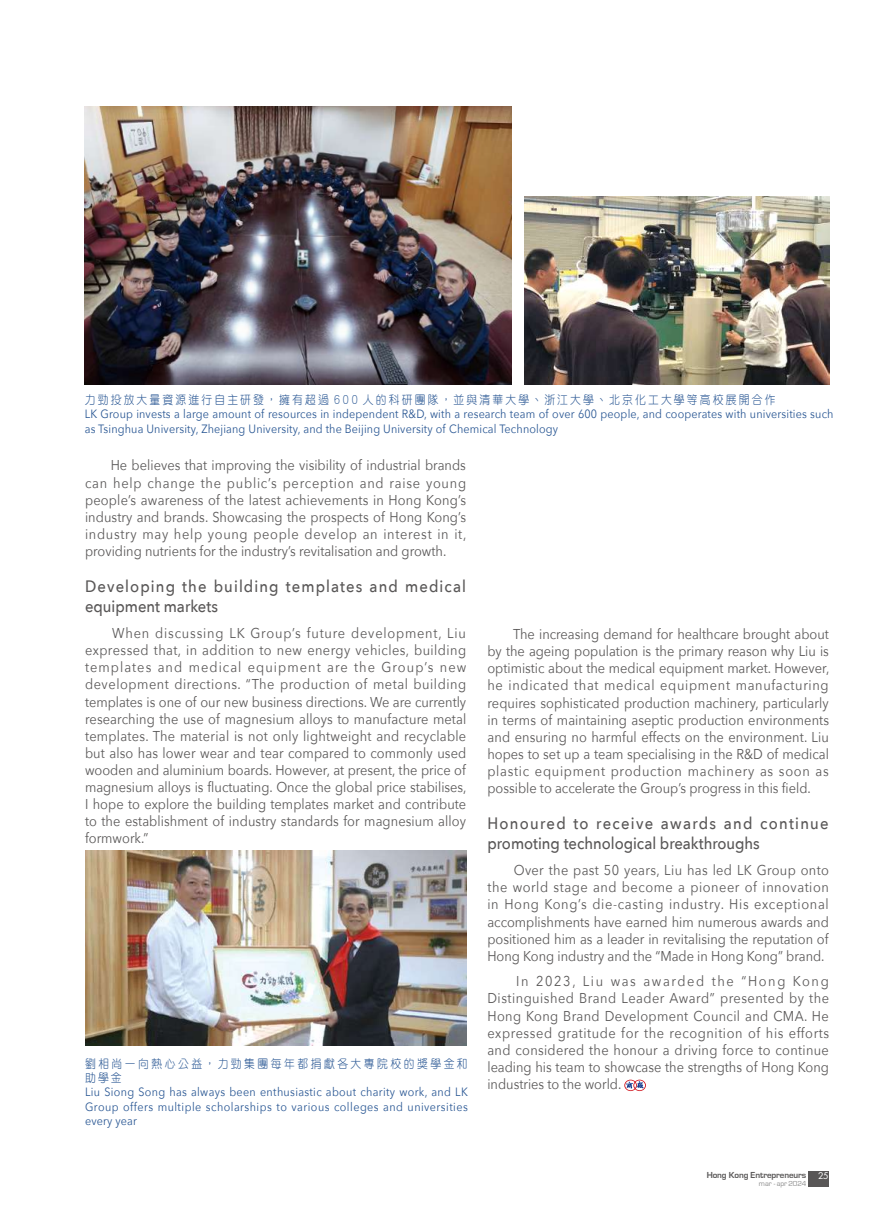
<style>
.page{position:relative;width:893px;height:1212px;background:#fff}
.page>*{position:absolute;margin:0;border:0;box-sizing:border-box;transform-origin:0 0}
.t1{font:500 16.5px/19.8px "Avenir Next";color:#595757;scale:.9 1}
.t2{font:500 16.5px/19.8px "Avenir Next";letter-spacing:.075em;color:#595757;scale:.9 1}
.t3{font:14.25px/17.1px "Avenir Next";color:#595757;text-align:justify;scale:.9 1}
.t4{font:12px/14.4px "Avenir Next";letter-spacing:.015em;color:#285693;scale:.9 1}
.t5{font:12px "DF Yuan HK W3";letter-spacing:.2em;color:#285693;scale:.9 1}
.t6{font:12px/14.4px "DF Yuan HK W3";letter-spacing:.23em;color:#285693;scale:.9 1}
.t7{font:700 9px "Eurostile";letter-spacing:-.01em;color:#595757}
.t8{font:9px "Futura Std";color:#fff}
.t9{font:7.5px "Eurostile";letter-spacing:-.025em;color:#898989}
.s1{font-family:"DF Yuan HK W7"}
</style>
<div class="page">
<img style="left:85px;top:851px;width:381px;height:194px">
<img style="left:524px;top:197px;width:306px;height:187px">
<img style="left:85px;top:106px;width:426px;height:278px">
<svg style="left:808px;top:1171px;width:21px;height:15px"></svg>
<svg style="left:624px;top:1080px;width:22px;height:11px"></svg>
<p class="t5" style="left:85px;top:393px;width:769px">力勁投放大量資源進行自主研發，擁有超過 600 人的科研團隊，並與清華大學、浙江大學、北京化工大學等高校展開合作</p>
<p class="t4" style="left:85px;top:406px;width:833px">LK Group invests a large amount of resources in independent R&amp;D, with a research team of over 600 people, and cooperates with universities such as Tsinghua University, Zhejiang University, and the Beijing University of Chemical Technology</p>
<p class="t3" style="left:85px;top:456px;width:425px"><span class="s1">　　</span>He believes that improving the visibility of industrial brands can help change the public’s perception and raise young people’s awareness of the latest achievements in Hong Kong’s industry and brands. Showcasing the prospects of Hong Kong’s industry may help young people develop an interest in it, providing nutrients for the industry’s revitalisation and growth.</p>
<p class="t2" style="left:85px;top:576px;width:425px">Developing the building templates and medical equipment markets</p>
<p class="t3" style="left:85px;top:624px;width:425px"><span class="s1">　　</span>When discussing LK Group’s future development, Liu expressed that, in addition to new energy vehicles, building templates and medical equipment are the Group’s new development directions. “The production of metal building templates is one of our new business directions. We are currently researching the use of magnesium alloys to manufacture metal templates. The material is not only lightweight and recyclable but also has lower wear and tear compared to commonly used wooden and aluminium boards. However, at present, the price of magnesium alloys is fluctuating. Once the global price stabilises, I hope to explore the building templates market and contribute to the establishment of industry standards for magnesium alloy formwork.”</p>
<p class="t6" style="left:85px;top:1056px;width:427px">劉相尚一向熱心公益，力勁集團每年都捐獻各大專院校的獎學金和助學金</p>
<p class="t4" style="left:85px;top:1084px;width:427px;text-align:justify">Liu Siong Song has always been enthusiastic about charity work, and LK Group offers multiple scholarships to various colleges and universities every year</p>
<p class="t3" style="left:487px;top:625px;width:381px"><span class="s1">　　</span>The increasing demand for healthcare brought about by the ageing population is the primary reason why Liu is optimistic about the medical equipment market. However, he indicated that medical equipment manufacturing requires sophisticated production machinery, particularly in terms of maintaining aseptic production environments and ensuring no harmful effects on the environment. Liu hopes to set up a team specialising in the R&amp;D of medical plastic equipment production machinery as soon as possible to accelerate the Group’s progress in this field.</p>
<p class="t1" style="left:487px;top:813px;width:381px">Honoured to receive awards and continue promoting technological breakthroughs</p>
<p class="t3" style="left:487px;top:861px;width:381px"><span class="s1">　　</span>Over the past 50 years, Liu has led LK Group onto the world stage and become a pioneer of innovation in Hong Kong’s die-casting industry. His exceptional accomplishments have earned him numerous awards and positioned him as a leader in revitalising the reputation of Hong Kong industry and the “Made in Hong Kong” brand.</p>
<p class="t3" style="left:487px;top:972px;width:381px"><span class="s1">　　</span>In 2023, Liu was awarded the “Hong Kong Distinguished Brand Leader Award” presented by the Hong Kong Brand Development Council and CMA. He expressed gratitude for the recognition of his efforts and considered the honour a driving force to continue leading his team to showcase the strengths of Hong Kong industries to the world.</p>
<p class="t7" style="left:707px;top:1170px;width:101px">Hong Kong Entrepreneurs</p>
<p class="t8" style="left:818px;top:1170px;width:12px">25</p>
<p class="t9" style="left:759px;top:1179px;width:49px">mar - apr 2024</p>
</div>
